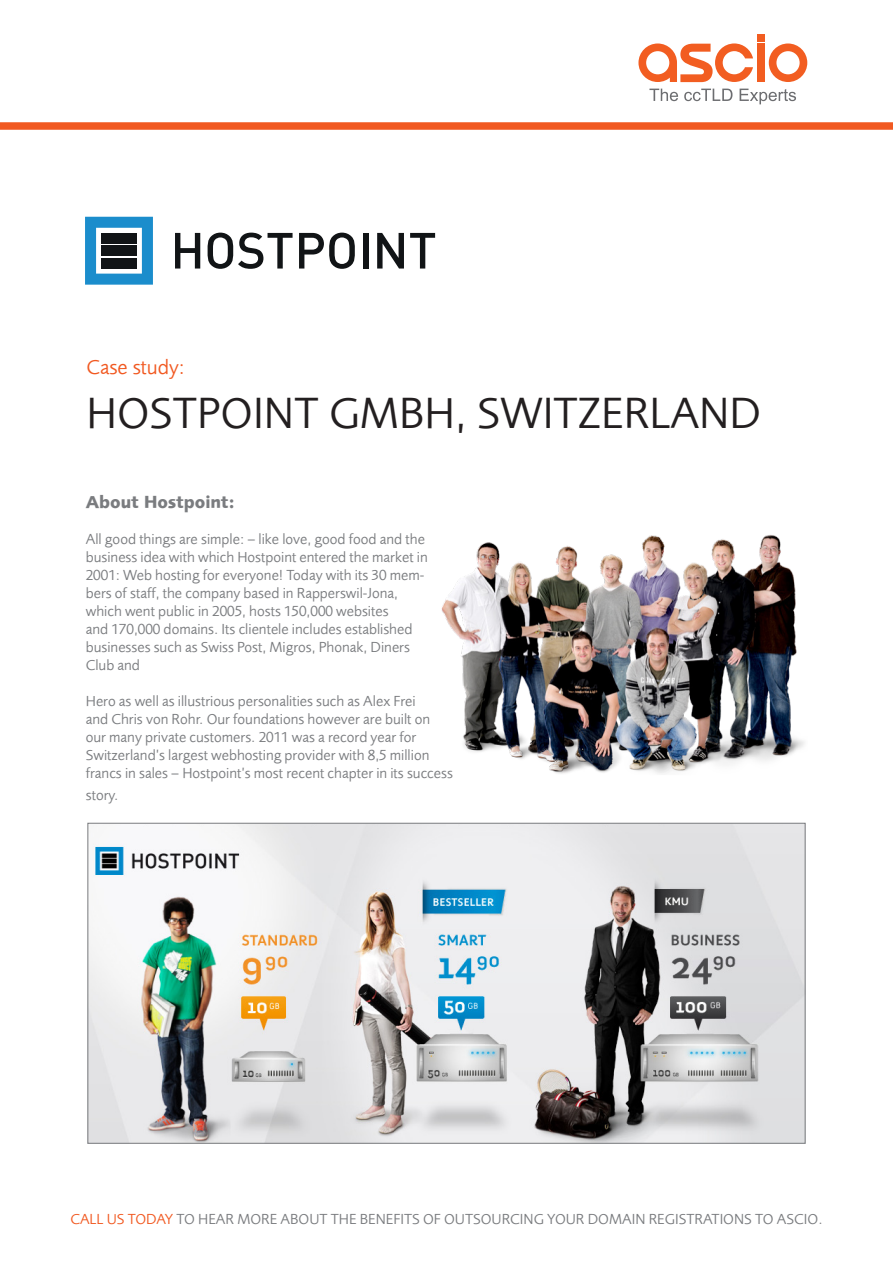
<style>
.page{position:relative;width:893px;height:1263px;background:#fff}
.page>*{position:absolute;margin:0;border:0;box-sizing:border-box;transform-origin:0 0}
.titletext{font:45px "Foundry Sans";color:#231f20}
.titletext-2{font:21px "Foundry Sans";color:#f15921}
.t1{font:700 18px "Foundry Sans";color:#7a7c7f}
.Header1{font:15px/18px "Foundry Sans";color:#7a7c7f}
.s1{color:#f15921}
</style>
<div class="page">
<img style="left:89px;top:825px;width:714px;height:317px">
<div style="left:0;top:122px;width:893px;height:8px;background:#f15921"></div>
<img style="left:441px;top:535px;width:364px;height:239px">
<svg style="left:85px;top:217px;width:68px;height:68px"></svg>
<div style="left:101px;top:233px;width:36px;height:10px;background:#111416"></div>
<div style="left:101px;top:245px;width:36px;height:11px;background:#111416"></div>
<div style="left:101px;top:258px;width:36px;height:10px;background:#111416"></div>
<svg style="left:175px;top:233px;width:25px;height:36px"></svg>
<svg style="left:208px;top:233px;width:85px;height:36px"></svg>
<svg style="left:299px;top:233px;width:56px;height:36px"></svg>
<div style="left:363px;top:233px;width:5px;height:36px;background:#111416"></div>
<svg style="left:377px;top:233px;width:27px;height:36px"></svg>
<svg style="left:410px;top:233px;width:25px;height:36px"></svg>
<svg style="left:769px;top:43px;width:38px;height:39px"></svg>
<svg style="left:638px;top:43px;width:115px;height:39px"></svg>
<div style="left:757px;top:44px;width:7px;height:38px;background:#f25d21"></div>
<div style="left:757px;top:34px;width:7px;height:7px;background:#f25d21"></div>
<svg style="left:649px;top:89px;width:29px;height:12px"></svg>
<svg style="left:684px;top:89px;width:48px;height:12px"></svg>
<svg style="left:740px;top:89px;width:56px;height:15px"></svg>
<p class="titletext-2" style="left:87px;top:354px;width:100px">Case study:</p>
<p class="titletext" style="left:87px;top:387px;width:676px">HOSTPOINT GMBH, SWITZERLAND</p>
<p class="t1" style="left:86px;top:492px;width:151px">About Hostpoint:</p>
<p class="Header1" style="left:86px;top:530px;width:343px">All good things are simple: – like love, good food and the business idea with which Hostpoint entered the market in 2001: Web hosting for everyone! Today with its 30 mem&shy;bers of staff, the company based in Rapperswil-Jona, which went public in 2005, hosts 150,000 websites<br>and 170,000 domains. Its clientele includes established businesses such as Swiss Post, Migros, Phonak, Diners Club and</p>
<p class="Header1" style="left:86px;top:692px;width:369px">Hero as well as illustrious personalities such as Alex Frei<br>and Chris von Rohr. Our foundations however are built on our many private customers. 2011 was a record year for Switzerland’s largest webhosting provider with 8,5 million francs in sales – Hostpoint’s most recent chapter in its success</p>
<p class="Header1" style="left:86px;top:786px;width:34px">story.</p>
<p class="Header1" style="left:70px;top:1210px;width:754px"><span class="s1">CALL US TODAY</span> TO HEAR MORE ABOUT THE BENEFITS OF OUTSOURCING YOUR DOMAIN REGISTRATIONS TO ASCIO.</p>
</div>
